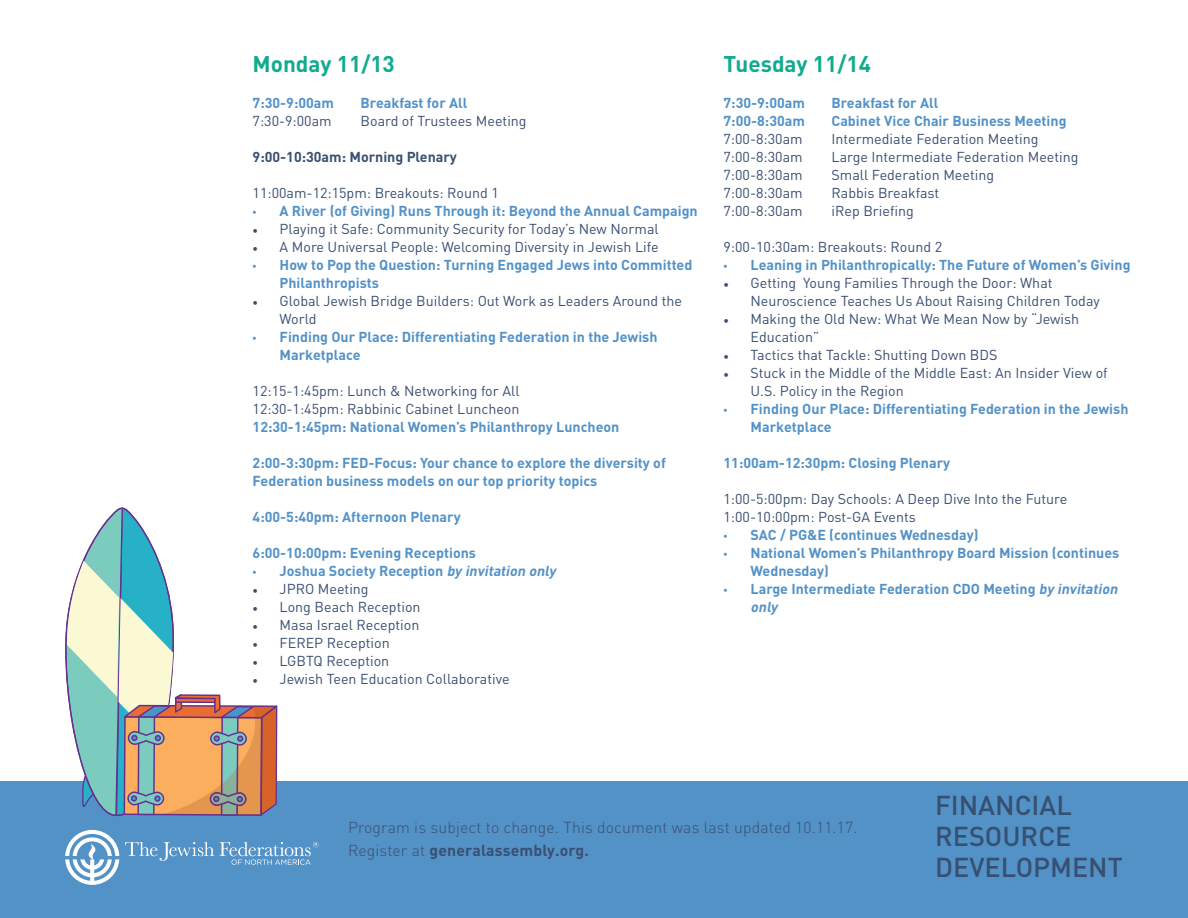
<style>
.page{position:relative;width:1188px;height:918px;background:#fff}
.page>*{position:absolute;margin:0;border:0;box-sizing:border-box;transform-origin:0 0}
.t1{font:500 27px/30.8px "DIN";color:#374f71}
.t2{font:700 22.5px "DIN";color:#12ab8f}
.t3{font:300 15.75px/22.5px "DIN";letter-spacing:.01em;color:#3a4f71}
.t4{font:14.25px/18px "DIN";color:#3a4f71}
.t5{font:700 14.25px/18px "DIN";color:#5392c7}
.t6{font:700 14.25px "DIN";color:#3a4f71}
.s1{font-family:"Myriad Pro";font-weight:400}
.s2{font-family:"Minion Pro"}
.s3{font-style:italic}
.s4{font-weight:700}
</style>
<div class="page">
<div style="left:0;top:782px;width:1188px;height:136px;background:#5392c7"></div>
<svg style="left:65px;top:508px;width:253px;height:377px"></svg>
<p class="t2" style="left:253px;top:49px;width:144px">Monday 11/13</p>
<p class="t5" style="left:253px;top:94px;width:83px">7:30-9:00am</p>
<p class="t5" style="left:361px;top:94px;width:108px">Breakfast for All</p>
<p class="t4" style="left:253px;top:112px;width:81px">7:30-9:00am</p>
<p class="t4" style="left:361px;top:112px;width:168px">Board of Trustees Meeting</p>
<p class="t6" style="left:253px;top:148px;width:206px">9:00-10:30am: Morning Plenary</p>
<p class="t4" style="left:253px;top:184px;width:248px">11:00am-12:15pm: Breakouts: Round 1</p>
<p class="t5" style="left:253px;top:202px;width:447px"><span class="s1">•</span> A River (of Giving) Runs Through it: Beyond the Annual Campaign</p>
<p class="t4" style="left:253px;top:220px;width:408px"><span class="s2">•</span> Playing it Safe: Community Security for Today’s New Normal</p>
<p class="t4" style="left:253px;top:238px;width:408px"><span class="s2">•</span> A More Universal People: Welcoming Diversity in Jewish Life</p>
<p class="t5" style="left:280px;top:256px;width:414px;text-indent:-27px"><span class="s1">•</span> How to Pop the Question: Turning Engaged Jews into Committed<br>Philanthropists</p>
<p class="t4" style="left:280px;top:292px;width:404px;text-indent:-27px"><span class="s2">•</span> Global Jewish Bridge Builders: Out Work as Leaders Around the<br>World</p>
<p class="t5" style="left:280px;top:328px;width:379px;text-indent:-27px"><span class="s1">•</span> Finding Our Place: Differentiating Federation in the Jewish<br>Marketplace</p>
<p class="t4" style="left:253px;top:382px;width:268px">12:15-1:45pm: Lunch &amp; Networking for All</p>
<p class="t4" style="left:253px;top:400px;width:268px">12:30-1:45pm: Rabbinic Cabinet Luncheon</p>
<p class="t5" style="left:253px;top:418px;width:368px">12:30-1:45pm: National Women’s Philanthropy Luncheon</p>
<p class="t5" style="left:253px;top:454px;width:415px">2:00-3:30pm: FED-Focus: Your chance to explore the diversity of<br>Federation business models on our top priority topics</p>
<p class="t5" style="left:253px;top:508px;width:210px">4:00-5:40pm: Afternoon Plenary</p>
<p class="t5" style="left:253px;top:544px;width:225px">6:00-10:00pm: Evening Receptions</p>
<p class="t5" style="left:253px;top:562px;width:308px"><span class="s1">•</span> Joshua Society Reception <span class="s3">by invitation only</span></p>
<p class="t4" style="left:253px;top:580px;width:118px"><span class="s2">•</span> JPRO Meeting</p>
<p class="t4" style="left:253px;top:598px;width:170px"><span class="s2">•</span> Long Beach Reception</p>
<p class="t4" style="left:253px;top:616px;width:168px"><span class="s2">•</span> Masa Israel Reception</p>
<p class="t4" style="left:253px;top:634px;width:139px"><span class="s2">•</span> FEREP Reception</p>
<p class="t4" style="left:253px;top:652px;width:138px"><span class="s2">•</span> LGBTQ Reception</p>
<p class="t4" style="left:253px;top:670px;width:259px"><span class="s2">•</span> Jewish Teen Education Collaborative</p>
<p class="t2" style="left:724px;top:49px;width:149px">Tuesday 11/14</p>
<p class="t5" style="left:724px;top:94px;width:83px">7:30-9:00am</p>
<p class="t5" style="left:832px;top:94px;width:108px">Breakfast for All</p>
<p class="t5" style="left:724px;top:112px;width:83px">7:00-8:30am</p>
<p class="t5" style="left:832px;top:112px;width:237px">Cabinet Vice Chair Business Meeting</p>
<p class="t4" style="left:724px;top:130px;width:81px">7:00-8:30am</p>
<p class="t4" style="left:832px;top:130px;width:209px">Intermediate Federation Meeting</p>
<p class="t4" style="left:724px;top:148px;width:81px">7:00-8:30am</p>
<p class="t4" style="left:832px;top:148px;width:249px">Large Intermediate Federation Meeting</p>
<p class="t4" style="left:724px;top:166px;width:81px">7:00-8:30am</p>
<p class="t4" style="left:832px;top:166px;width:164px">Small Federation Meeting</p>
<p class="t4" style="left:724px;top:184px;width:81px">7:00-8:30am</p>
<p class="t4" style="left:832px;top:184px;width:109px">Rabbis Breakfast</p>
<p class="t4" style="left:724px;top:202px;width:81px">7:00-8:30am</p>
<p class="t4" style="left:832px;top:202px;width:84px">iRep Briefing</p>
<p class="t4" style="left:724px;top:238px;width:220px">9:00-10:30am: Breakouts: Round 2</p>
<p class="t5" style="left:724px;top:256px;width:409px"><span class="s1">•</span> Leaning in Philanthropically: The Future of Women’s Giving</p>
<p class="t4" style="left:751px;top:274px;width:351px;text-indent:-27px"><span class="s2">•</span> Getting Young Families Through the Door: What<br>Neuroscience Teaches Us About Raising Children Today</p>
<p class="t4" style="left:751px;top:310px;width:330px;text-indent:-27px"><span class="s2">•</span> Making the Old New: What We Mean Now by “Jewish<br>Education”</p>
<p class="t4" style="left:724px;top:346px;width:275px"><span class="s2">•</span> Tactics that Tackle: Shutting Down BDS</p>
<p class="t4" style="left:751px;top:364px;width:359px;text-indent:-27px"><span class="s2">•</span> Stuck in the Middle of the Middle East: An Insider View of<br>U.S. Policy in the Region</p>
<p class="t5" style="left:751px;top:400px;width:379px;text-indent:-27px"><span class="s1">•</span> Finding Our Place: Differentiating Federation in the Jewish<br>Marketplace</p>
<p class="t5" style="left:724px;top:454px;width:228px">11:00am-12:30pm: Closing Plenary</p>
<p class="t4" style="left:724px;top:490px;width:345px">1:00-5:00pm: Day Schools: A Deep Dive Into the Future</p>
<p class="t4" style="left:724px;top:508px;width:194px">1:00-10:00pm: Post-GA Events</p>
<p class="t5" style="left:724px;top:526px;width:256px"><span class="s1">•</span> SAC / PG&amp;E (continues Wednesday)</p>
<p class="t5" style="left:751px;top:544px;width:370px;text-indent:-27px"><span class="s1">•</span> National Women’s Philanthropy Board Mission (continues<br>Wednesday)</p>
<p class="t5" style="left:751px;top:580px;width:372px;text-indent:-27px"><span class="s1">•</span> Large Intermediate Federation CDO Meeting <span class="s3">by invitation only</span></p>
<p class="t3" style="left:348px;top:816px;width:511px">Program is subject to change. This document was last updated 10.11.17.<br>Register at <span class="s4">generalassembly.org.</span></p>
<h1 class="t1" style="left:935px;top:789px;width:138px">FINANCIAL<br>RESOURCE</h1>
<h1 class="t1" style="left:935px;top:851px;width:189px">DEVELOPMENT</h1>
</div>
